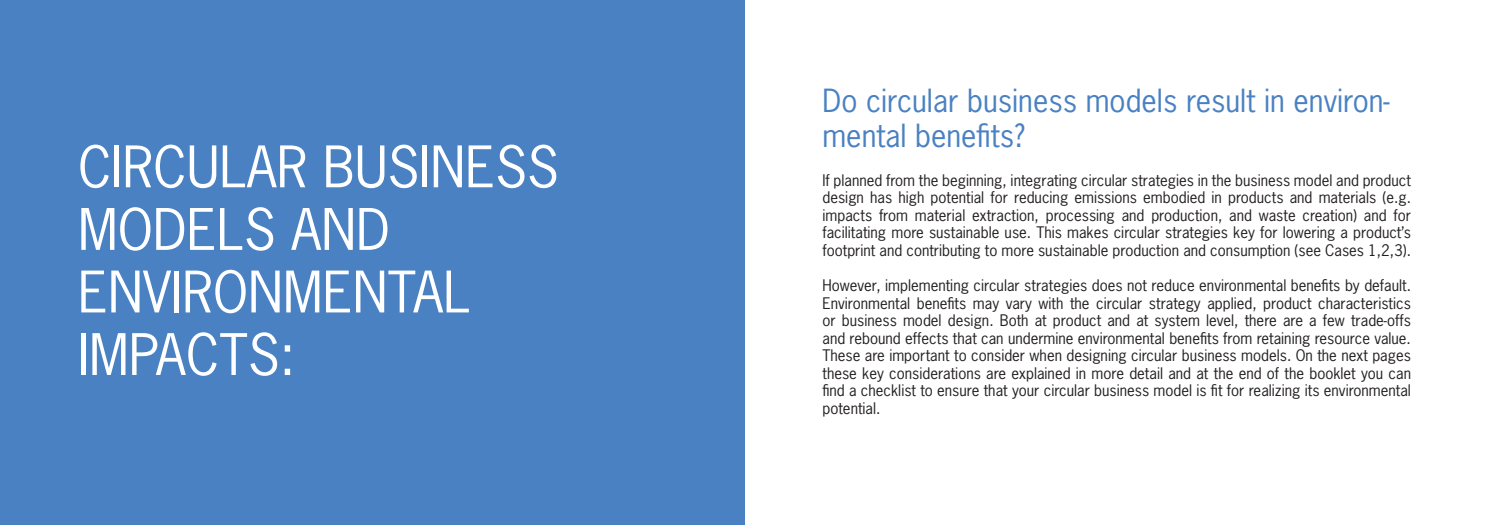
<style>
.page{position:relative;width:1489px;height:525px;background:#fff}
.page>*{position:absolute;margin:0;border:0;box-sizing:border-box;transform-origin:0 0}
.Rubriksida_blå_bg{font:53.75px/62.5px "News Gothic Std";color:#fff}
.Rubrik_blå{font:30px/35px "News Gothic Std";color:#4a81c2}
.Brödtext{font:15px/17.5px "News Gothic Std";color:#231f20;text-align:justify}
</style>
<div class="page">
<div style="left:0;top:0;width:744px;height:524px;background:#4a81c2"></div>
<p class="Rubriksida_blå_bg" style="left:78px;top:135px;width:482px">CIRCULAR BUSINESS<br>MODELS AND<br>ENVIRONMENTAL<br>IMPACTS:</p>
<p class="Rubrik_blå" style="left:822px;top:83px;width:568px">Do circular business models result in environ&shy;mental benefits?</p>
<p class="Brödtext" style="left:822px;top:171px;width:590px">If planned from the beginning, integrating circular strategies in the business model and product design has high potential for reducing emissions embodied in products and materials (e.g. impacts from material extraction, processing and production, and waste creation) and for facilitating more sustainable use. This makes circular strategies key for lowering a product’s footprint and contributing to more sustainable production and consumption (see Cases 1,2,3).</p>
<p class="Brödtext" style="left:822px;top:276px;width:590px">However, implementing circular strategies does not reduce environmental benefits by default.<br>Environmental benefits may vary with the circular strategy applied, product characteristics or business model design. Both at product and at system level, there are a few trade-offs and rebound effects that can undermine environmental benefits from retaining resource value.<br>These are important to consider when designing circular business models. On the next pages these key considerations are explained in more detail and at the end of the booklet you can find a checklist to ensure that your circular business model is fit for realizing its environmental potential.</p>
</div>
